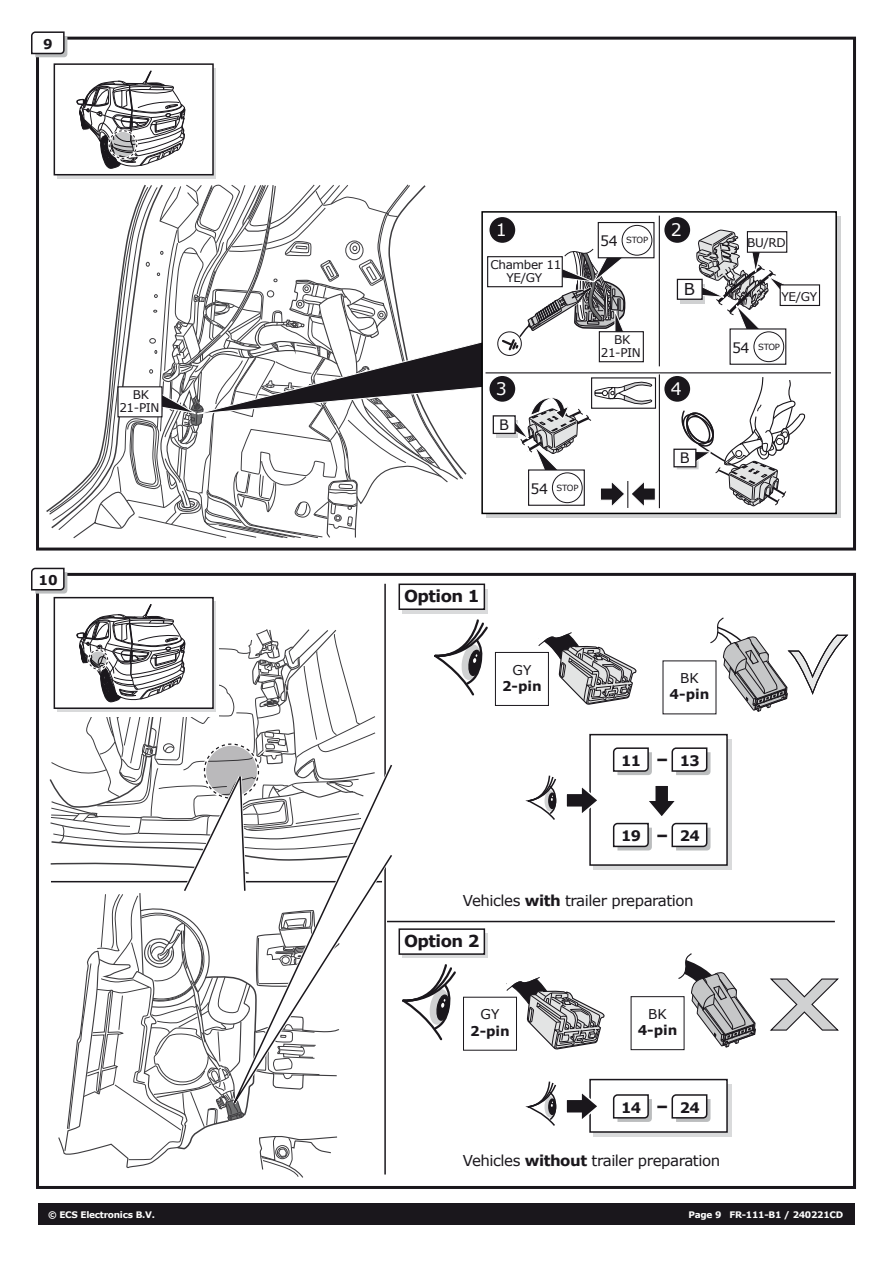
<style>
.page{position:relative;width:893px;height:1263px;background:#fff}
.page>*{position:absolute;margin:0;border:0;box-sizing:border-box;transform-origin:0 0}
.t1{font:17.25px "Verdana";color:#fff}
.t2{font:700 16.5px "Verdana";letter-spacing:-.03em;color:#1a171c}
.t3{font:16.35px "Verdana";color:#1a171c}
.t4{font:15px "Verdana";letter-spacing:-.03em;color:#1a171c}
.t5{font:700 14.55px "Verdana";letter-spacing:-.03em;color:#1a171c}
.t6{font:14.4px "Verdana";color:#1a171c}
.t7{font:700 13.5px "Verdana";color:#1a171c}
.t8{font:13.5px "Verdana";color:#1a171c}
.t9{font:12px "Verdana";letter-spacing:-.03em;color:#1a171c}
.t10{font:700 9px "Verdana";letter-spacing:-.03em;color:#fff}
.t11{font:8.55px "Verdana";letter-spacing:-.03em;color:#1a171c}
.s1{font-size:14.1px}
.s2{font-weight:400;font-size:31.5px}
.s3{font-weight:700}
</style>
<div class="page">
<div style="left:38px;top:1203px;width:817px;height:21px;background:#1a171c"></div>
<div style="left:36px;top:37px;width:820px;height:513px;border:3px solid #1a171c"></div>
<svg style="left:31px;top:31px;width:36px;height:26px"></svg>
<div style="left:36px;top:573px;width:820px;height:616px;border:3px solid #1a171c"></div>
<svg style="left:31px;top:567px;width:36px;height:26px"></svg>
<svg style="left:538px;top:632px;width:99px;height:73px"></svg>
<svg style="left:710px;top:617px;width:139px;height:95px"></svg>
<div style="left:495px;top:652px;width:54px;height:54px;background:#fff"></div>
<div style="left:495px;top:652px;width:54px;height:54px;border:1px solid #1a171c"></div>
<div style="left:662px;top:660px;width:55px;height:54px;background:#fff"></div>
<svg style="left:434px;top:619px;width:54px;height:77px"></svg>
<div style="left:403px;top:588px;width:85px;height:25px;background:#d9dadb"></div>
<div style="left:399px;top:583px;width:86px;height:27px;background:#fff;border:2px solid #1a171c"></div>
<svg style="left:402px;top:964px;width:54px;height:77px"></svg>
<svg style="left:506px;top:977px;width:99px;height:73px"></svg>
<svg style="left:678px;top:953px;width:78px;height:95px"></svg>
<div style="left:463px;top:997px;width:54px;height:54px;background:#fff"></div>
<div style="left:463px;top:997px;width:54px;height:53px;border:1px solid #1a171c"></div>
<div style="left:630px;top:996px;width:55px;height:54px;background:#fff"></div>
<div style="left:631px;top:996px;width:53px;height:54px;border:1px solid #1a171c"></div>
<div style="left:403px;top:933px;width:85px;height:25px;background:#d9dadb"></div>
<div style="left:399px;top:928px;width:86px;height:27px;background:#fff;border:2px solid #1a171c"></div>
<svg style="left:770px;top:978px;width:69px;height:53px"></svg>
<hr style="left:387px;top:921px;width:448px;height:1px;background:#1a171c">
<svg style="left:526px;top:775px;width:31px;height:45px"></svg>
<div style="left:593px;top:739px;width:139px;height:131px;background:#d9dadb"></div>
<div style="left:589px;top:734px;width:139px;height:132px;background:#fff;border:2px solid #1a171c"></div>
<svg style="left:612px;top:747px;width:40px;height:28px"></svg>
<svg style="left:671px;top:747px;width:39px;height:28px"></svg>
<svg style="left:566px;top:783px;width:31px;height:35px"></svg>
<svg style="left:612px;top:786px;width:98px;height:64px"></svg>
<svg style="left:526px;top:1081px;width:31px;height:45px"></svg>
<div style="left:593px;top:1084px;width:139px;height:52px;background:#d9dadb"></div>
<div style="left:589px;top:1079px;width:139px;height:54px;background:#fff;border:2px solid #1a171c"></div>
<svg style="left:612px;top:1094px;width:40px;height:28px"></svg>
<svg style="left:671px;top:1094px;width:39px;height:28px"></svg>
<svg style="left:566px;top:1088px;width:31px;height:36px"></svg>
<hr style="left:384px;top:584px;width:2px;height:590px;background:#1a171c">
<div style="left:481px;top:211px;width:356px;height:303px;background:#fff;border:2px solid #000"></div>
<div style="left:677px;top:452px;width:22px;height:17px;background:#828184"></div>
<div style="left:674px;top:449px;width:22px;height:18px;background:#fff"></div>
<div style="left:673px;top:449px;width:23px;height:18px;border:1px solid #1a171c"></div>
<svg style="left:680px;top:377px;width:126px;height:139px"></svg>
<hr style="left:485px;top:372px;width:346px;height:1px;background:#1a171c">
<hr style="left:659px;top:216px;width:1px;height:150px;background:#1a171c">
<hr style="left:659px;top:374px;width:1px;height:134px;background:#1a171c">
<div style="left:680px;top:284px;width:25px;height:20px;background:#d0d1d2"></div>
<div style="left:677px;top:279px;width:26px;height:21px;background:#fff;border:1px solid #1a171c"></div>
<div style="left:729px;top:328px;width:57px;height:37px;background:#fff;border:1px solid #1a171c"></div>
<div style="left:753px;top:331px;width:31px;height:31px;border:1px solid #1a171c;border-radius:50%"></div>
<svg style="left:696px;top:229px;width:92px;height:103px"></svg>
<div style="left:780px;top:284px;width:40px;height:22px;background:#fff;border:1px solid #1a171c"></div>
<div style="left:664px;top:216px;width:27px;height:28px;background:#1a171c;border-radius:50%"></div>
<div style="left:663px;top:216px;width:29px;height:28px;border:2px solid #fff;border-radius:50%"></div>
<div style="left:664px;top:375px;width:27px;height:27px;background:#1a171c;border-radius:50%"></div>
<div style="left:663px;top:374px;width:29px;height:29px;border:2px solid #fff;border-radius:50%"></div>
<svg style="left:46px;top:184px;width:610px;height:355px"></svg>
<div style="left:117px;top:386px;width:46px;height:31px;background:#fff"></div>
<div style="left:57px;top:68px;width:159px;height:111px;background:linear-gradient(to right,#d9dadb,#d9dadb)"></div>
<div style="left:54px;top:63px;width:160px;height:112px;background:#fff;border:2px solid #1a171c"></div>
<svg style="left:76px;top:70px;width:110px;height:99px"></svg>
<svg style="left:109px;top:131px;width:28px;height:27px"></svg>
<div style="left:108px;top:129px;width:30px;height:31px;border:2px solid #fff;border-radius:50%"></div>
<div style="left:109px;top:130px;width:28px;height:29px;border:1px dashed #1a171c;border-radius:50%"></div>
<svg style="left:376px;top:763px;width:18px;height:360px"></svg>
<div style="left:54px;top:597px;width:160px;height:112px;background:#fff;border:2px solid #1a171c"></div>
<svg style="left:49px;top:603px;width:327px;height:575px"></svg>
<svg style="left:89px;top:650px;width:19px;height:19px"></svg>
<div style="left:87px;top:649px;width:22px;height:21px;border:2px solid #fff;border-radius:50%"></div>
<div style="left:88px;top:650px;width:20px;height:20px;border:1px dashed #1a171c;border-radius:50%"></div>
<p class="t7" style="left:43px;top:34px;width:11px">9</p>
<p class="t9" style="left:133px;top:387px;width:18px">BK</p>
<p class="t9" style="left:119px;top:399px;width:42px">21-PIN</p>
<p class="t7" style="left:38px;top:571px;width:21px">10</p>
<p class="t1" style="left:496px;top:218px;width:12px">1</p>
<p class="t1" style="left:671px;top:218px;width:12px">2</p>
<p class="t11" style="left:600px;top:234px;width:49px"><span class="s1">54</span> STOP</p>
<p class="t9" style="left:490px;top:257px;width:72px">Chamber 11</p>
<p class="t9" style="left:507px;top:269px;width:37px">YE/GY</p>
<p class="t9" style="left:614px;top:332px;width:18px">BK</p>
<p class="t9" style="left:601px;top:344px;width:42px">21-PIN</p>
<p class="t3" style="left:684px;top:278px;width:13px">B</p>
<p class="t1" style="left:496px;top:377px;width:12px">3</p>
<p class="t1" style="left:671px;top:377px;width:12px">4</p>
<p class="t6" style="left:499px;top:414px;width:11px">B</p>
<p class="t11" style="left:530px;top:482px;width:49px"><span class="s1">54</span> STOP</p>
<p class="t6" style="left:680px;top:448px;width:11px">B</p>
<p class="t9" style="left:747px;top:235px;width:40px">BU/RD</p>
<p class="t9" style="left:781px;top:288px;width:37px">YE/GY</p>
<p class="t11" style="left:732px;top:341px;width:49px"><span class="s1">54</span> STOP</p>
<p class="t2" style="left:404px;top:584px;width:77px">Option 1</p>
<p class="t8" style="left:513px;top:660px;width:20px">GY</p>
<p class="t7" style="left:502px;top:676px;width:41px">2-pin</p>
<p class="t8" style="left:680px;top:669px;width:20px">BK</p>
<p class="t7" style="left:670px;top:685px;width:41px">4-pin</p>
<p class="t5" style="left:621px;top:750px;width:80px">11 <span class="s2">-</span> 13</p>
<p class="t5" style="left:621px;top:826px;width:80px">19 <span class="s2">-</span> 24</p>
<p class="t4" style="left:463px;top:891px;width:232px">Vehicles <span class="s3">with</span> trailer preparation</p>
<p class="t2" style="left:404px;top:929px;width:77px">Option 2</p>
<p class="t8" style="left:481px;top:1005px;width:20px">GY</p>
<p class="t7" style="left:470px;top:1021px;width:41px">2-pin</p>
<p class="t8" style="left:648px;top:1005px;width:20px">BK</p>
<p class="t7" style="left:638px;top:1020px;width:41px">4-pin</p>
<p class="t5" style="left:621px;top:1097px;width:80px">14 <span class="s2">-</span> 24</p>
<p class="t4" style="left:463px;top:1150px;width:259px">Vehicles <span class="s3">without</span> trailer preparation</p>
<p class="t10" style="left:48px;top:1208px;width:108px">© ECS Electronics B.V.</p>
<p class="t10" style="left:688px;top:1208px;width:156px">Page 9 FR-111-B1 / 240221CD</p>
</div>
